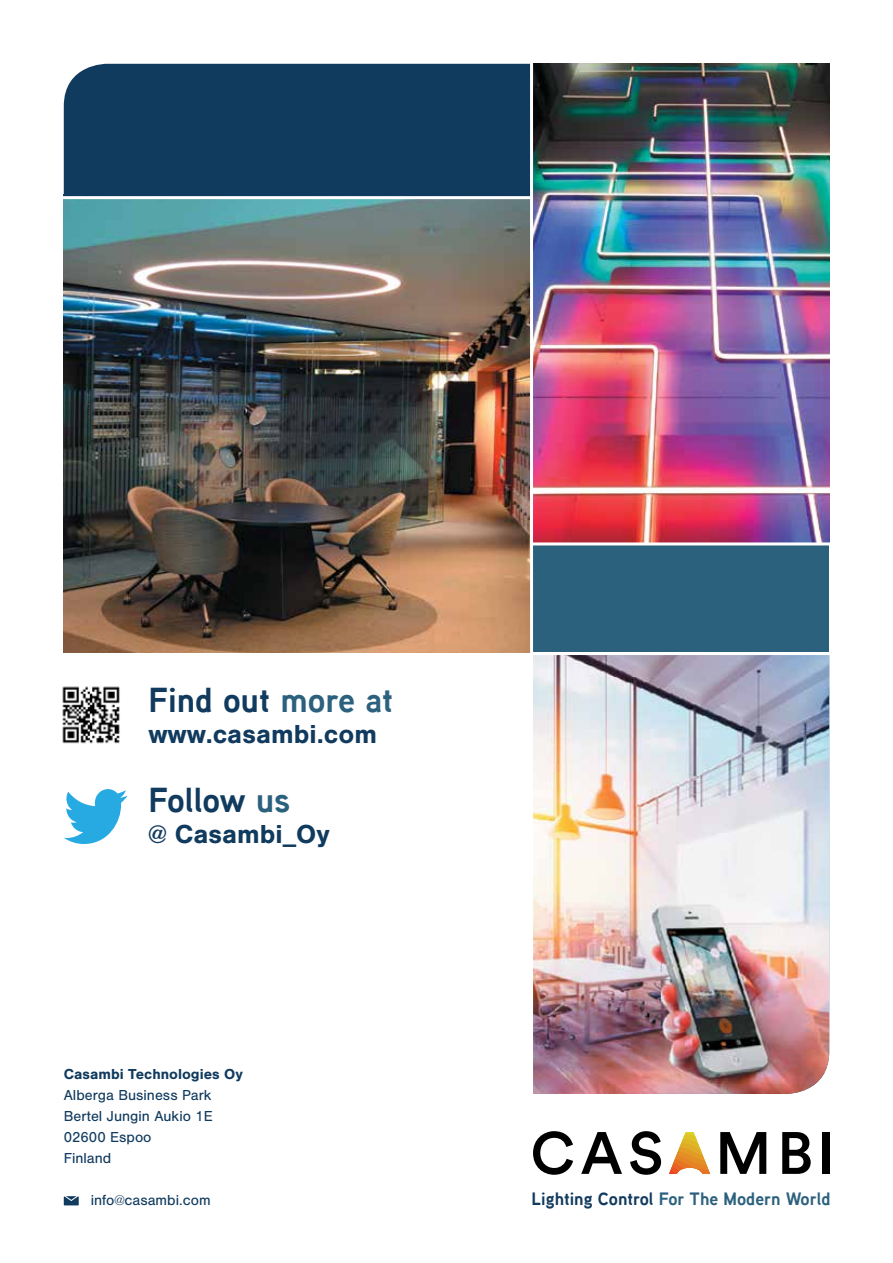
<style>
.page{position:relative;width:893px;height:1263px;background:#fff}
.page>*{position:absolute;margin:0;border:0;box-sizing:border-box;transform-origin:0 0}
.t1{font:700 34.5px "Aaux Next";color:#103a5e}
.t2{font:700 27px "Nimbus San";color:#103a5e}
.t3{font:700 17.85px "Aaux Next";color:#2c617e}
.t4{font:15px/21px "Nimbus San";color:#103a5e}
.t5{font:700 15px "Nimbus San";color:#103a5e}
.s1{color:#2c617e}
.s2{color:#103a5e}
</style>
<div class="page">
<img style="left:64px;top:199px;width:466px;height:453px">
<img style="left:533px;top:655px;width:296px;height:439px">
<div style="left:64px;top:64px;width:466px;height:132px;background:#103a5e"></div>
<img style="left:533px;top:64px;width:296px;height:478px">
<div style="left:531px;top:545px;width:298px;height:107px;background:#2c617e"></div>
<hr style="left:530px;top:51px;width:3px;height:1087px;background:#fff">
<svg style="left:669px;top:1132px;width:41px;height:42px"></svg>
<svg style="left:533px;top:1131px;width:40px;height:44px"></svg>
<svg style="left:581px;top:1132px;width:41px;height:42px"></svg>
<svg style="left:630px;top:1131px;width:31px;height:44px"></svg>
<svg style="left:720px;top:1132px;width:46px;height:42px"></svg>
<svg style="left:782px;top:1132px;width:29px;height:42px"></svg>
<div style="left:822px;top:1132px;width:7px;height:42px;background:#000"></div>
<svg style="left:64px;top:789px;width:64px;height:55px"></svg>
<img style="left:62px;top:686px;width:58px;height:58px">
<svg style="left:64px;top:1196px;width:15px;height:9px"></svg>
<h1 class="t1" style="left:148px;top:675px;width:246px">Find out <span class="s1">more at</span></h1>
<h2 class="t2" style="left:148px;top:718px;width:230px">www.casambi.com</h2>
<h1 class="t1" style="left:148px;top:776px;width:144px">Follow <span class="s1">us</span></h1>
<h2 class="t2" style="left:148px;top:819px;width:183px">@ Casambi_Oy</h2>
<p class="t5" style="left:64px;top:1066px;width:181px">Casambi Technologies Oy</p>
<p class="t4" style="left:64px;top:1085px;width:151px">Alberga Business Park<br>Bertel Jungin Aukio 1E<br>02600 Espoo<br>Finland</p>
<p class="t4" style="left:91px;top:1190px;width:121px">info@casambi.com</p>
<p class="t3" style="left:531px;top:1186px;width:301px"><span class="s2">Lighting Control</span> For The Modern World</p>
</div>
